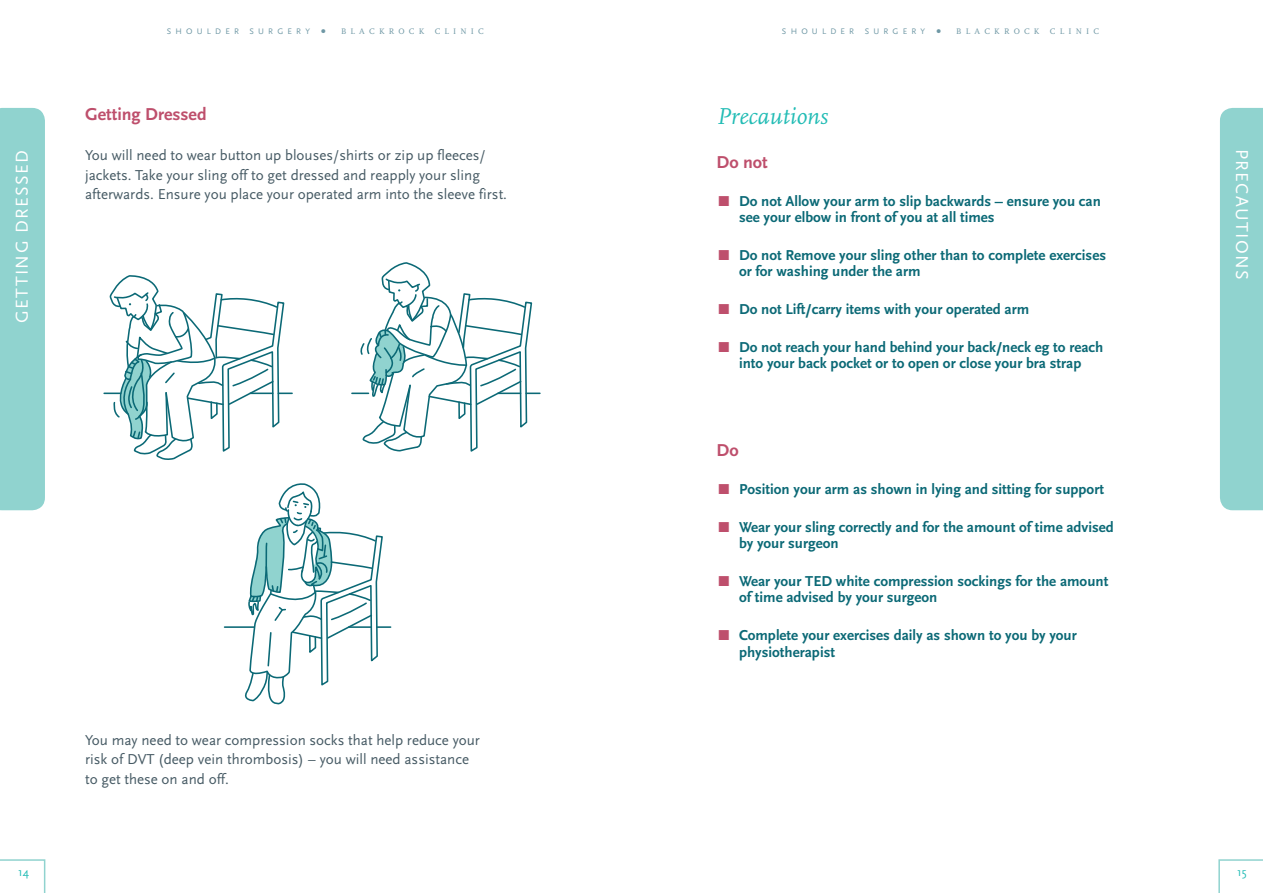
<style>
.page{position:relative;width:1263px;height:893px;background:#fff}
.page>*{position:absolute;margin:0;border:0;box-sizing:border-box;transform-origin:0 0}
.iBC46_title_header_1{font:italic 24px "Scala";color:#22bcb5}
.sBC56_page_sider_12{font:18px "Scala Sans";letter-spacing:.08em;color:#fff}
.fBC56_subheader_12_1{font:700 18px "Scala Sans";color:#be4f6c}
.fBC46_bullet_points{font:700 15px/16.5px "Scala Sans";color:#0b6976}
.fBC56_bodytext_10_13{font:15px/19.5px "Scala Sans";color:#465a64}
.t1{font:12px "Scala Sans";color:#22bcb5}
.t2{font:8.4px "Scala Sans";letter-spacing:.5em;color:#6f98a5}
.t3{font:8.4px "Scala";letter-spacing:.5em;color:#6f98a5}
.s1{font-family:"Scala";font-size:16.8px}
.s2{font-family:"Scala";color:#be4f6c}
</style>
<div class="page">
<svg style="left:1218px;top:859px;width:45px;height:34px"></svg>
<svg style="left:0;top:859px;width:45px;height:34px"></svg>
<div style="left:0;top:108px;width:45px;height:402px;background:#90d3cf"></div>
<div style="left:1220px;top:108px;width:43px;height:402px;background:#90d3cf"></div>
<svg style="left:104px;top:262px;width:436px;height:443px"></svg>
<p class="sBC56_page_sider_12" style="left:12px;top:323px;width:175px;rotate:-90deg">GETTING DRESSED</p>
<p class="t2" style="left:167px;top:26px;width:74px">SHOULDER</p>
<p class="t2" style="left:249px;top:26px;width:78px">SURGERY <span class="s1">•</span></p>
<p class="t3" style="left:341px;top:26px;width:144px">BLACKROCK CLINIC</p>
<p class="t2" style="left:782px;top:26px;width:74px">SHOULDER</p>
<p class="t2" style="left:865px;top:26px;width:78px">SURGERY <span class="s1">•</span></p>
<p class="t3" style="left:956px;top:26px;width:144px">BLACKROCK CLINIC</p>
<p class="fBC56_subheader_12_1" style="left:85px;top:104px;width:123px">Getting Dressed</p>
<p class="fBC56_bodytext_10_13" style="left:85px;top:146px;width:423px">You will need to wear button up blouses/shirts or zip up fleeces/ jackets. Take your sling off to get dressed and reapply your sling afterwards. Ensure you place your operated arm into the sleeve first.</p>
<p class="fBC56_bodytext_10_13" style="left:85px;top:730px;width:396px">You may need to wear compression socks that help reduce your risk of DVT (deep vein thrombosis) – you will need assistance to get these on and off.</p>
<p class="iBC46_title_header_1" style="left:716px;top:104px;width:113px">Precautions</p>
<p class="fBC56_subheader_12_1" style="left:716px;top:152px;width:53px">Do not</p>
<p class="fBC46_bullet_points" style="left:739px;top:193px;width:363px;text-indent:-22px"><span class="s2">π</span> Do not Allow your arm to slip backwards – ensure you can see your elbow in front of you at all times</p>
<p class="fBC46_bullet_points" style="left:739px;top:247px;width:368px;text-indent:-22px"><span class="s2">π</span> Do not Remove your sling other than to complete exercises or for washing under the arm</p>
<p class="fBC46_bullet_points" style="left:716px;top:301px;width:314px"><span class="s2">π</span> Do not Lift/carry items with your operated arm</p>
<p class="fBC46_bullet_points" style="left:716px;top:339px;width:388px;text-align:center"><span class="s2">π</span> Do not reach your hand behind your back/neck eg to reach into your back pocket or to open or close your bra strap</p>
<p class="fBC56_subheader_12_1" style="left:716px;top:440px;width:24px">Do</p>
<p class="fBC46_bullet_points" style="left:716px;top:481px;width:389px"><span class="s2">π</span> Position your arm as shown in lying and sitting for support</p>
<p class="fBC46_bullet_points" style="left:739px;top:519px;width:376px;text-indent:-22px"><span class="s2">π</span> Wear your sling correctly and for the amount of time advised by your surgeon</p>
<p class="fBC46_bullet_points" style="left:739px;top:573px;width:371px;text-indent:-22px"><span class="s2">π</span> Wear your TED white compression sockings for the amount of time advised by your surgeon</p>
<p class="fBC46_bullet_points" style="left:739px;top:627px;width:339px;text-indent:-22px"><span class="s2">π</span> Complete your exercises daily as shown to you by your physiotherapist</p>
<p class="sBC56_page_sider_12" style="left:1252px;top:149px;width:132px;rotate:90deg">PRECAUTIONS</p>
<p class="t1" style="left:18px;top:866px;width:12px">14</p>
<p class="t1" style="left:1237px;top:866px;width:11px">15</p>
</div>
